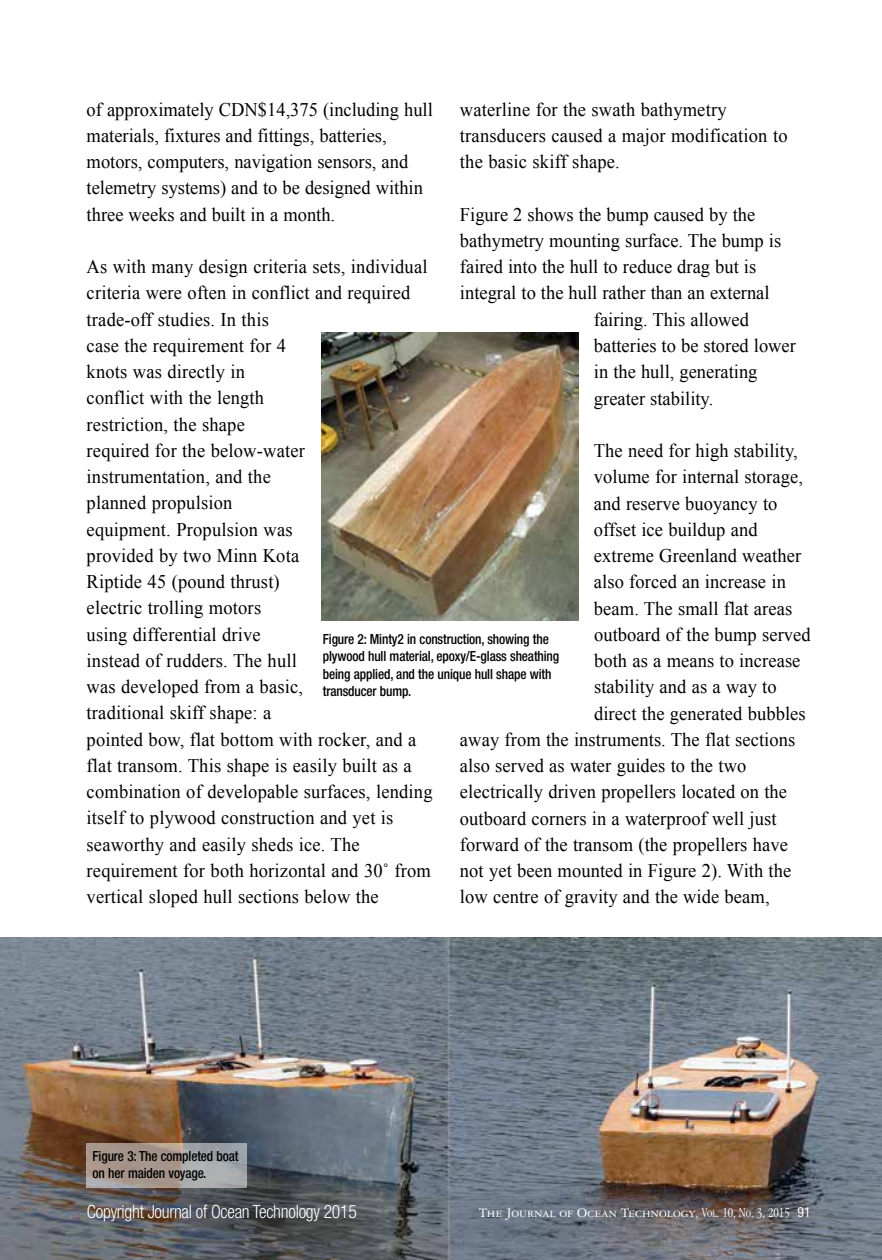
<style>
.page{position:relative;width:882px;height:1260px;background:#fff}
.page>*{position:absolute;margin:0;border:0;box-sizing:border-box;transform-origin:0 0}
.t1{font:19.25px/26.2px "Times New Roman";letter-spacing:.005em;color:#000;scale:.96 1}
.t2{font:300 condensed 18.38px "Helvetica Neue";letter-spacing:-.015em;color:#fff;scale:.96 1}
.t3{font:500 condensed 14px/17.5px "Helvetica Neue";letter-spacing:-.01em;color:#000;scale:.95 1}
.t4{font:14px "Garamond Three SC";color:#fff}
.s1{font-family:"Garamond";font-weight:300;font-stretch:condensed}
.s2{font-family:"Garamond";font-weight:300;font-stretch:condensed;font-size:10.5px}
.s3{font-family:"Helvetica Neue";font-stretch:condensed}
</style>
<div class="page">
<img style="left:0;top:937px;width:882px;height:323px">
<svg style="left:87px;top:1143px;width:160px;height:45px;background:#a69e9a"></svg>
<img style="left:322px;top:332px;width:256px;height:288px">
<p class="t1" style="left:87px;top:96px;width:362px">of approximately CDN$14,375 (including hull materials, fixtures and fittings, batteries, motors, computers, navigation sensors, and telemetry systems) and to be designed within three weeks and built in a month.</p>
<p class="t1" style="left:87px;top:253px;width:362px">As with many design criteria sets, individual criteria were often in conflict and required trade-off studies. In this<br>case the requirement for 4<br>knots was directly in<br>conflict with the length<br>restriction, the shape<br>required for the below-water instrumentation, and the<br>planned propulsion<br>equipment. Propulsion was<br>provided by two Minn Kota<br>Riptide 45 (pound thrust)<br>electric trolling motors<br>using differential drive<br>instead of rudders. The hull<br>was developed from a basic,<br>traditional skiff shape: a<br>pointed bow, flat bottom with rocker, and a flat transom. This shape is easily built as a combination of developable surfaces, lending itself to plywood construction and yet is seaworthy and easily sheds ice. The requirement for both horizontal and 30˚ from vertical sloped hull sections below the</p>
<p class="t1" style="left:460px;top:96px;width:343px">waterline for the swath bathymetry transducers caused a major modification to the basic skiff shape.</p>
<p class="t1" style="left:460px;top:201px;width:309px">Figure 2 shows the bump caused by the</p>
<p class="t1" style="left:460px;top:227px;width:336px">bathymetry mounting surface. The bump is</p>
<p class="t1" style="left:460px;top:253px;width:310px">faired into the hull to reduce drag but is</p>
<p class="t1" style="left:460px;top:280px;width:324px">integral to the hull rather than an external</p>
<p class="t1" style="left:594px;top:306px;width:163px">fairing. This allowed</p>
<p class="t1" style="left:594px;top:332px;width:212px">batteries to be stored lower</p>
<p class="t1" style="left:594px;top:358px;width:172px">in the hull, generating</p>
<p class="t1" style="left:594px;top:385px;width:126px">greater stability.</p>
<p class="t1" style="left:594px;top:437px;width:214px">The need for high stability,</p>
<p class="t1" style="left:594px;top:463px;width:219px">volume for internal storage,</p>
<p class="t1" style="left:594px;top:490px;width:193px">and reserve buoyancy to</p>
<p class="t1" style="left:594px;top:516px;width:172px">offset ice buildup and</p>
<p class="t1" style="left:594px;top:542px;width:218px">extreme Greenland weather</p>
<p class="t1" style="left:594px;top:568px;width:201px">also forced an increase in</p>
<p class="t1" style="left:594px;top:595px;width:208px">beam. The small flat areas</p>
<p class="t1" style="left:594px;top:621px;width:227px">outboard of the bump served</p>
<p class="t1" style="left:594px;top:647px;width:217px">both as a means to increase</p>
<p class="t1" style="left:594px;top:673px;width:192px">stability and as a way to</p>
<p class="t1" style="left:594px;top:700px;width:222px">direct the generated bubbles</p>
<p class="t1" style="left:460px;top:726px;width:351px">away from the instruments. The flat sections</p>
<p class="t1" style="left:460px;top:752px;width:300px">also served as water guides to the two</p>
<p class="t1" style="left:460px;top:778px;width:342px">electrically driven propellers located on the</p>
<p class="t1" style="left:460px;top:805px;width:331px">outboard corners in a waterproof well just</p>
<p class="t1" style="left:460px;top:831px;width:343px">forward of the transom (the propellers have</p>
<p class="t1" style="left:460px;top:857px;width:347px">not yet been mounted in Figure 2). With the</p>
<p class="t1" style="left:460px;top:884px;width:324px">low centre of gravity and the wide beam,</p>
<p class="t3" style="left:323px;top:630px;width:250px">Figure 2: Minty2 in construction, showing the plywood hull material, epoxy/E-glass sheathing being applied, and the unique hull shape with transducer bump.</p>
<p class="t3" style="left:93px;top:1147px;width:155px">Figure 3: The completed boat on her maiden voyage.</p>
<p class="t2" style="left:87px;top:1201px;width:283px">Copyright Journal of Ocean Technology 2015</p>
<p class="t4" style="left:479px;top:1205px;width:333px">The Journal of Ocean Technology<span class="s1">,</span> <span class="s1">V</span><span class="s2">ol</span><span class="s1">. 10, N</span><span class="s2">o</span><span class="s1">. 3, 2015</span> <span class="s3">91</span></p>
</div>
